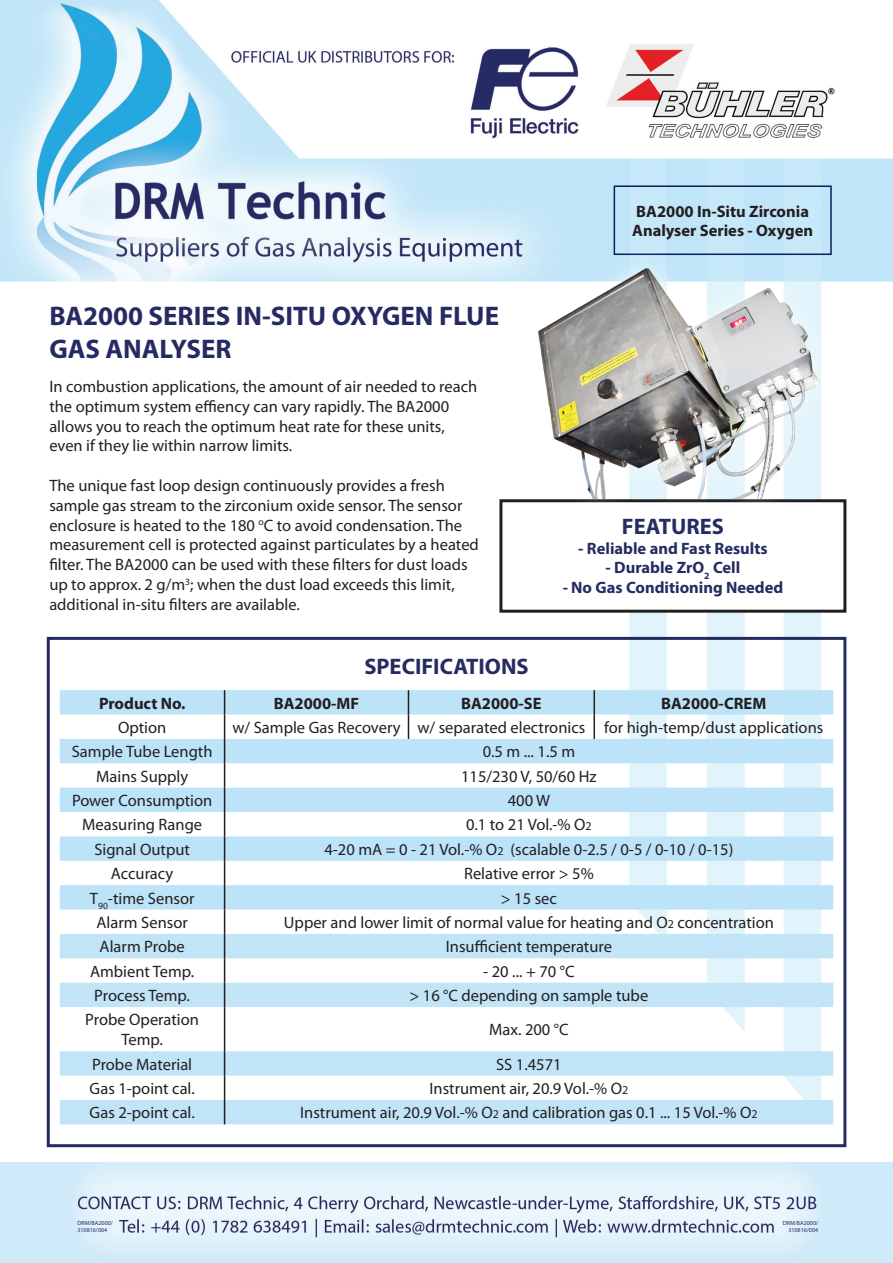
<style>
.page{position:relative;width:893px;height:1263px;background:#fff}
.page>*{position:absolute;margin:0;border:0;box-sizing:border-box;transform-origin:0 0}
.t1{font:700 27px "Myriad Pro";color:#252a63}
.t2{font:700 22.5px "Myriad Pro";color:#252c62}
.t3{font:16.5px/19.8px "Myriad Pro";color:#231f20}
.t4{font:700 16.5px "Myriad Pro";color:#231f20}
.t5{font:700 16.5px "Myriad Pro";color:#252c62}
.t6{font:6px/7.2px "Myriad Pro";color:#232c61}
.s1{font-size:12px}
</style>
<div class="page">
<img style="left:0;top:0;width:893px;height:1263px">
<div style="left:614px;top:185px;width:218px;height:70px;border:2px solid #0d1e5c"></div>
<div style="left:501px;top:501px;width:344px;height:110px;background:#fff"></div>
<div style="left:499px;top:499px;width:347px;height:114px;border:3px solid #231f20"></div>
<div style="left:47px;top:637px;width:799px;height:510px;border:3px solid #242b62"></div>
<svg style="left:60px;top:690px;width:773px;height:219px;fill:#bce3f7"></svg>
<svg style="left:60px;top:934px;width:773px;height:190px;fill:#c1e4f7"></svg>
<hr style="left:593px;top:690px;width:2px;height:24px;background:#231f20">
<svg style="left:408px;top:690px;width:1px;height:49px"></svg>
<hr style="left:593px;top:714px;width:2px;height:25px;background:#231f20">
<svg style="left:224px;top:690px;width:1px;height:317px"></svg>
<hr style="left:224px;top:1007px;width:1px;height:44px;background:#231f20">
<svg style="left:224px;top:1051px;width:1px;height:73px"></svg>
<div style="left:515px;top:245px;width:327px;height:277px;background:#fff;opacity:.75"></div>
<img style="left:539px;top:269px;width:281px;height:229px">
<p class="t1" style="left:49px;top:298px;width:451px">BA2000 SERIES IN-SITU OXYGEN FLUE</p>
<p class="t1" style="left:49px;top:331px;width:184px">GAS ANALYSER</p>
<p class="t3" style="left:49px;top:376px;width:429px">In combustion applications, the amount of air needed to reach the optimum system effiency can vary rapidly. The BA2000</p>
<p class="t3" style="left:49px;top:416px;width:397px">allows you to reach the optimum heat rate for these units, even if they lie within narrow limits.</p>
<p class="t3" style="left:49px;top:475px;width:431px">The unique fast loop design continuously provides a fresh sample gas stream to the zirconium oxide sensor. The sensor enclosure is heated to the 180 <sup>o</sup>C to avoid condensation. The measurement cell is protected against particulates by a heated filter. The BA2000 can be used with these filters for dust loads up to approx. 2 g/m<sup>3</sup>; when the dust load exceeds this limit, additional in-situ filters are available.</p>
<p class="t2" style="left:364px;top:651px;width:166px">SPECIFICATIONS</p>
<p class="t4" style="left:636px;top:200px;width:174px">BA2000 In-Situ Zirconia</p>
<p class="t4" style="left:632px;top:220px;width:182px">Analyser Series - Oxygen</p>
<p class="t2" style="left:622px;top:512px;width:103px">FEATURES</p>
<p class="t5" style="left:578px;top:537px;width:191px">- Reliable and Fast Results</p>
<p class="t5" style="left:606px;top:557px;width:136px">- Durable ZrO<sub>2</sub> Cell</p>
<p class="t5" style="left:563px;top:577px;width:222px">- No Gas Conditioning Needed</p>
<p class="t4" style="left:99px;top:692px;width:88px">Product No.</p>
<p class="t4" style="left:274px;top:692px;width:87px">BA2000-MF</p>
<p class="t4" style="left:461px;top:692px;width:82px">BA2000-SE</p>
<p class="t4" style="left:661px;top:692px;width:107px">BA2000-CREM</p>
<p class="t3" style="left:118px;top:717px;width:50px">Option</p>
<p class="t3" style="left:232px;top:717px;width:170px">w/ Sample Gas Recovery</p>
<p class="t3" style="left:417px;top:717px;width:169px">w/ separated electronics</p>
<p class="t3" style="left:604px;top:717px;width:221px">for high-temp/dust applications</p>
<p class="t3" style="left:72px;top:742px;width:142px">Sample Tube Length</p>
<p class="t3" style="left:483px;top:742px;width:94px">0.5 m ... 1.5 m</p>
<p class="t3" style="left:96px;top:766px;width:94px">Mains Supply</p>
<p class="t3" style="left:461px;top:766px;width:137px">115/230 V, 50/60 Hz</p>
<p class="t3" style="left:72px;top:790px;width:142px">Power Consumption</p>
<p class="t3" style="left:508px;top:790px;width:44px">400 W</p>
<p class="t3" style="left:82px;top:815px;width:122px">Measuring Range</p>
<p class="t3" style="left:466px;top:815px;width:127px">0.1 to 21 Vol.-% O<span class="s1">2</span></p>
<p class="t3" style="left:94px;top:839px;width:97px">Signal Output</p>
<p class="t3" style="left:324px;top:839px;width:410px">4-20 mA = 0 - 21 Vol.-% O<span class="s1">2</span> (scalable 0-2.5 / 0-5 / 0-10 / 0-15)</p>
<p class="t3" style="left:111px;top:863px;width:64px">Accuracy</p>
<p class="t3" style="left:464px;top:863px;width:131px">Relative error &gt; 5%</p>
<p class="t3" style="left:90px;top:888px;width:106px">T<sub>90</sub>-time Sensor</p>
<p class="t3" style="left:501px;top:888px;width:57px">&gt; 15 sec</p>
<p class="t3" style="left:97px;top:912px;width:93px">Alarm Sensor</p>
<p class="t3" style="left:284px;top:912px;width:491px">Upper and lower limit of normal value for heating and O<span class="s1">2</span> concentration</p>
<p class="t3" style="left:100px;top:937px;width:87px">Alarm Probe</p>
<p class="t3" style="left:446px;top:937px;width:168px">Insufficient temperature</p>
<p class="t3" style="left:90px;top:961px;width:106px">Ambient Temp.</p>
<p class="t3" style="left:483px;top:961px;width:93px">- 20 ... + 70 °C</p>
<p class="t3" style="left:94px;top:985px;width:97px">Process Temp.</p>
<p class="t3" style="left:410px;top:985px;width:240px">&gt; 16 °C depending on sample tube</p>
<p class="t3" style="left:85px;top:1010px;width:115px;text-align:center">Probe Operation<br>Temp.</p>
<p class="t3" style="left:489px;top:1020px;width:81px">Max. 200 °C</p>
<p class="t3" style="left:92px;top:1054px;width:102px">Probe Material</p>
<p class="t3" style="left:496px;top:1054px;width:67px">SS 1.4571</p>
<p class="t3" style="left:90px;top:1078px;width:107px">Gas 1-point cal.</p>
<p class="t3" style="left:429px;top:1078px;width:200px">Instrument air, 20.9 Vol.-% O<span class="s1">2</span></p>
<p class="t3" style="left:90px;top:1103px;width:107px">Gas 2-point cal.</p>
<p class="t3" style="left:300px;top:1103px;width:459px">Instrument air, 20.9 Vol.-% O<span class="s1">2</span> and calibration gas 0.1 ... 15 Vol.-% O<span class="s1">2</span></p>
<p class="t6" style="left:77px;top:1219px;width:37px">DRM/BA2000/<br>310816/004</p>
<p class="t6" style="left:783px;top:1219px;width:37px;text-align:right">DRM/BA2000/<br>310816/004</p>
<p class="t6" style="left:63px;top:1221px;width:41px">DRM/AGFV350/<br>260716/001</p>
<p class="t6" style="left:784px;top:1221px;width:41px;text-align:right">DRM/AGFV350/<br>260716/001</p>
</div>
